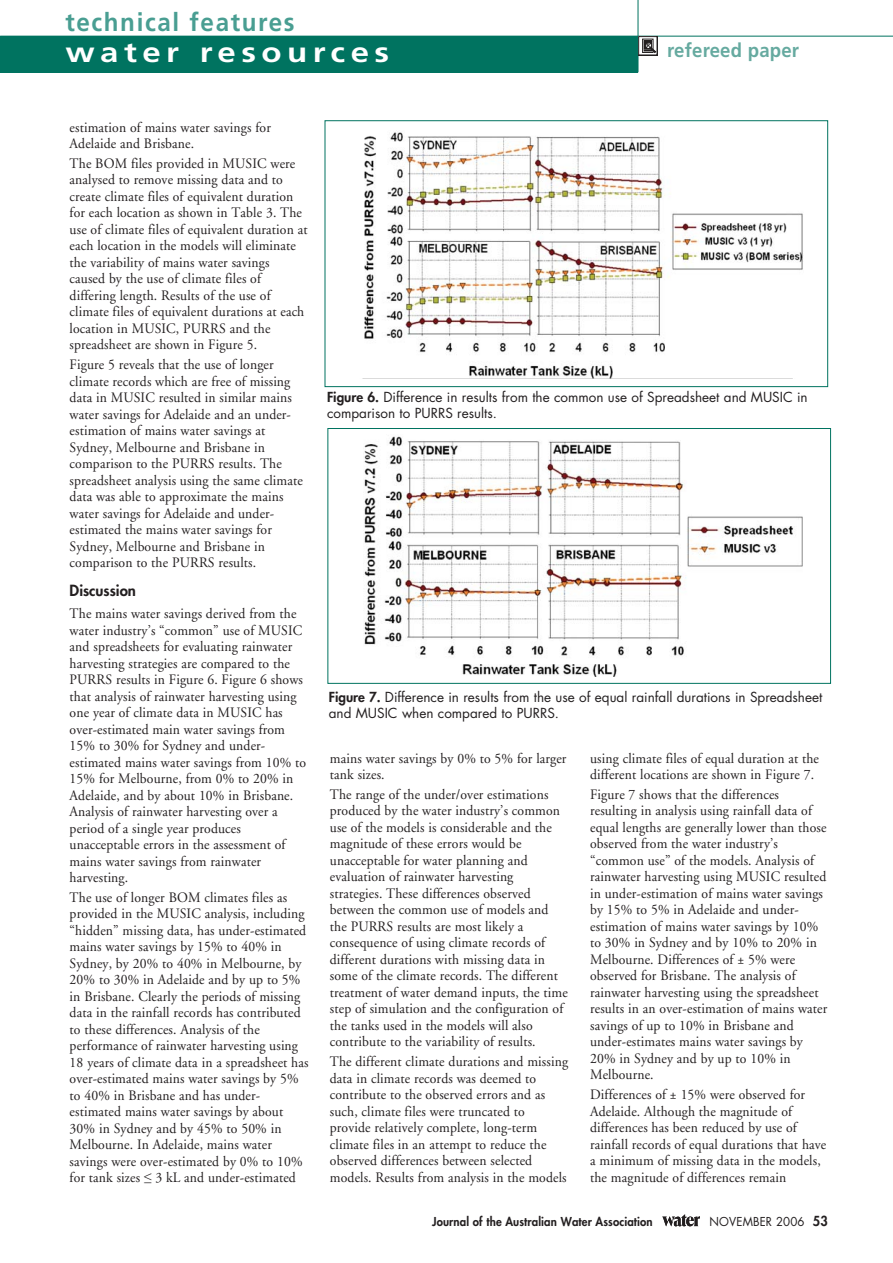
<style>
.page{position:relative;width:893px;height:1263px;background:#fff}
.page>*{position:absolute;margin:0;border:0;box-sizing:border-box;transform-origin:0 0}
.t1{font:700 28.05px "Frutiger LT";letter-spacing:.165em;color:#fff;scale:1.18 1}
.t2{font:700 25.5px "Frutiger LT";letter-spacing:.065em;color:#499e92;scale:.95 1}
.t3{font:700 19.5px "Frutiger LT";letter-spacing:.01em;color:#66aaa0;scale:.95 1}
.t4{font:800 15px "Futura LT";color:#231f20}
.t5{font:14.4px/16.5px "Adobe Garamond LT";letter-spacing:.01em;color:#231f20;scale:.95 1}
.t6{font:13.5px/16.5px "Futura LT";color:#231f20}
.t7{font:800 12px "Futura LT";letter-spacing:.01em;color:#231f20;scale:.95 1}
.t8{font:12px "Futura LT";letter-spacing:.01em;color:#231f20;scale:.95 1}
.s1{font-weight:800}
.s2{font-weight:800;font-size:13.5px}
</style>
<div class="page">
<div style="left:0;top:36px;width:638px;height:36px;background:#007360"></div>
<hr style="left:0;top:36px;width:893px;height:1px;background:#007360">
<hr style="left:638px;top:0;width:1px;height:72px;background:#007360">
<svg style="left:662px;top:1214px;width:37px;height:12px"></svg>
<svg style="left:638px;top:36px;width:19px;height:20px"></svg>
<img style="left:364px;top:130px;width:439px;height:248px">
<div style="left:325px;top:120px;width:503px;height:267px;border:1px solid #007360"></div>
<img style="left:364px;top:436px;width:439px;height:241px">
<div style="left:328px;top:428px;width:503px;height:256px;border:1px solid #007360"></div>
<h2 class="t2" style="left:65px;top:10px;width:243px">technical features</h2>
<h1 class="t1" style="left:65px;top:39px;width:276px">water resources</h1>
<h3 class="t3" style="left:667px;top:40px;width:140px">refereed paper</h3>
<p class="t5" style="left:70px;top:120px;width:213px">estimation of mains water savings for<br>Adelaide and Brisbane.</p>
<p class="t5" style="left:70px;top:156px;width:252px">The BOM files provided in MUSIC were analysed to remove missing data and to create climate files of equivalent duration for each location as shown in Table 3. The use of climate files of equivalent duration at each location in the models will eliminate the variability of mains water savings caused by the use of climate files of differing length. Results of the use of climate files of equivalent durations at each location in MUSIC, PURRS and the spreadsheet are shown in Figure 5.</p>
<p class="t5" style="left:70px;top:358px;width:247px">Figure 5 reveals that the use of longer climate records which are free of missing data in MUSIC resulted in similar mains water savings for Adelaide and an under&shy;estimation of mains water savings at Sydney, Melbourne and Brisbane in comparison to the PURRS results. The spreadsheet analysis using the same climate data was able to approximate the mains water savings for Adelaide and under&shy;estimated the mains water savings for Sydney, Melbourne and Brisbane in comparison to the PURRS results.</p>
<p class="t4" style="left:70px;top:584px;width:68px">Discussion</p>
<p class="t5" style="left:70px;top:606px;width:251px">The mains water savings derived from the water industry’s “common” use of MUSIC and spreadsheets for evaluating rainwater harvesting strategies are compared to the PURRS results in Figure 6. Figure 6 shows that analysis of rainwater harvesting using one year of climate data in MUSIC has over-estimated main water savings from 15% to 30% for Sydney and under&shy;estimated mains water savings from 10% to 15% for Melbourne, from 0% to 20% in Adelaide, and by about 10% in Brisbane.<br>Analysis of rainwater harvesting over a period of a single year produces unacceptable errors in the assessment of mains water savings from rainwater harvesting.</p>
<p class="t5" style="left:70px;top:890px;width:253px">The use of longer BOM climates files as provided in the MUSIC analysis, including “hidden” missing data, has under-estimated mains water savings by 15% to 40% in Sydney, by 20% to 40% in Melbourne, by 20% to 30% in Adelaide and by up to 5% in Brisbane. Clearly the periods of missing data in the rainfall records has contributed to these differences. Analysis of the performance of rainwater harvesting using 18 years of climate data in a spreadsheet has over-estimated mains water savings by 5% to 40% in Brisbane and has under&shy;estimated mains water savings by about 30% in Sydney and by 45% to 50% in Melbourne. In Adelaide, mains water savings were over-estimated by 0% to 10% for tank sizes ≤ 3 kL and under-estimated</p>
<p class="t6" style="left:327px;top:389px;width:482px"><span class="s1">Figure 6.</span> Difference in results from the common use of Spreadsheet and MUSIC in comparison to PURRS results.</p>
<p class="t6" style="left:329px;top:689px;width:495px"><span class="s1">Figure 7.</span> Difference in results from the use of equal rainfall durations in Spreadsheet and MUSIC when compared to PURRS.</p>
<p class="t5" style="left:330px;top:751px;width:251px">mains water savings by 0% to 5% for larger tank sizes.</p>
<p class="t5" style="left:330px;top:787px;width:252px">The range of the under/over estimations produced by the water industry’s common use of the models is considerable and the magnitude of these errors would be unacceptable for water planning and evaluation of rainwater harvesting strategies. These differences observed between the common use of models and the PURRS results are most likely a consequence of using climate records of different durations with missing data in some of the climate records. The different treatment of water demand inputs, the time step of simulation and the configuration of the tanks used in the models will also contribute to the variability of results.</p>
<p class="t5" style="left:330px;top:1055px;width:252px">The different climate durations and missing data in climate records was deemed to contribute to the observed errors and as such, climate files were truncated to provide relatively complete, long-term climate files in an attempt to reduce the observed differences between selected models. Results from analysis in the models</p>
<p class="t5" style="left:590px;top:751px;width:242px">using climate files of equal duration at the different locations are shown in Figure 7.</p>
<p class="t5" style="left:590px;top:787px;width:251px">Figure 7 shows that the differences resulting in analysis using rainfall data of equal lengths are generally lower than those observed from the water industry’s “common use” of the models. Analysis of rainwater harvesting using MUSIC resulted in under-estimation of mains water savings by 15% to 5% in Adelaide and under&shy;estimation of mains water savings by 10% to 30% in Sydney and by 10% to 20% in Melbourne. Differences of ± 5% were observed for Brisbane. The analysis of rainwater harvesting using the spreadsheet results in an over-estimation of mains water savings of up to 10% in Brisbane and under-estimates mains water savings by 20% in Sydney and by up to 10% in Melbourne.</p>
<p class="t5" style="left:590px;top:1088px;width:250px">Differences of ± 15% were observed for Adelaide. Although the magnitude of differences has been reduced by use of rainfall records of equal durations that have a minimum of missing data in the models, the magnitude of differences remain</p>
<p class="t7" style="left:432px;top:1216px;width:234px">Journal of the Australian Water Association</p>
<p class="t8" style="left:710px;top:1214px;width:126px">NOVEMBER 2006 <span class="s2">53</span></p>
</div>
